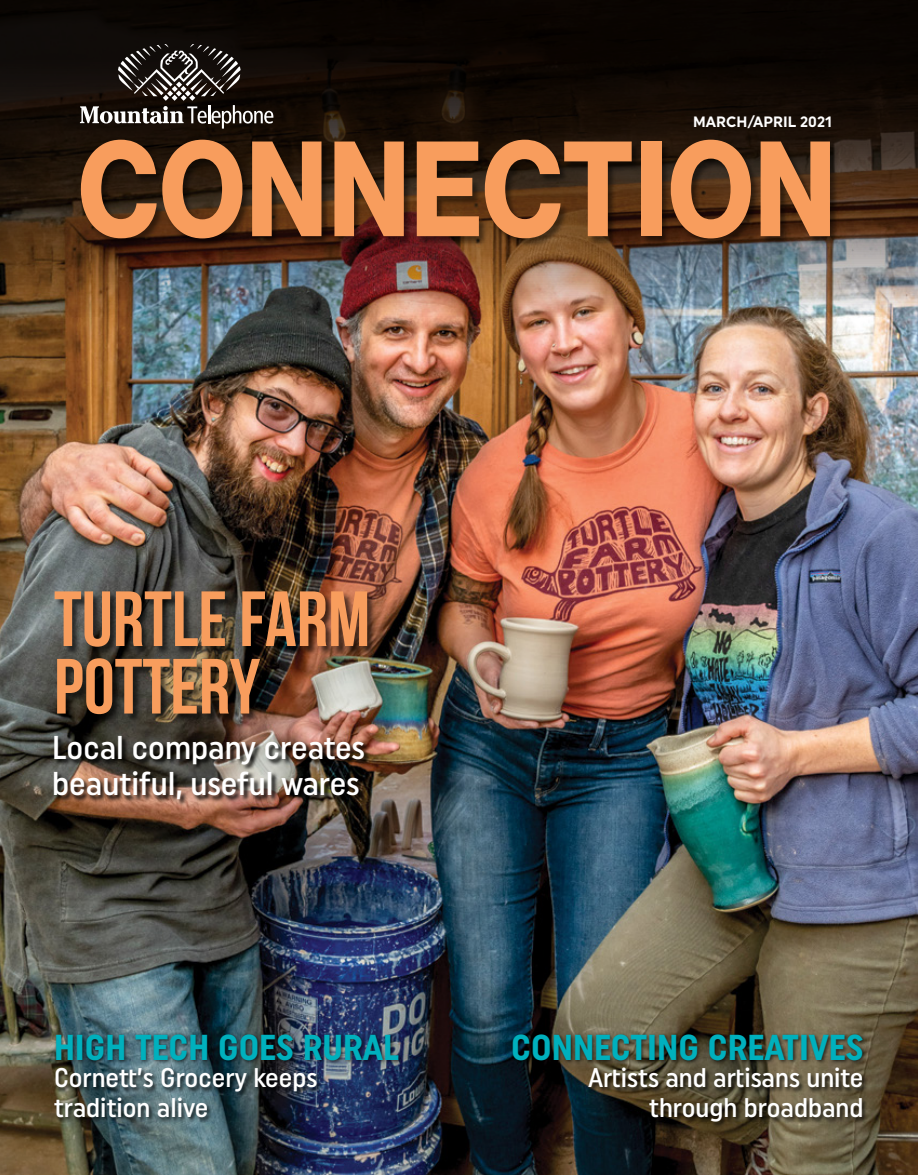
<style>
.page{position:relative;width:918px;height:1175px;background:#fff}
.page>*{position:absolute;margin:0;border:0;box-sizing:border-box;transform-origin:0 0}
.t1{font:132.3px "N Haas Grotesk DS Pro 75 Bd";letter-spacing:.015em;color:#f89d5d;scale:.86 1}
.t2{font:700 78px/67.5px "Bebas Neue";color:#f89d5d}
.t3{font:700 36px "Uniform Condensed";color:#00b0bd}
.t4{font:500 33px/36px "Uniform Condensed";color:#fff}
.t5{font:500 27px/30px "Uniform Condensed";color:#fff;text-align:right}
.t6{font:700 15px "Uniform";color:#fff;scale:.95 1}
</style>
<div class="page">
<img style="left:0;top:424px;width:918px;height:750px">
<img style="left:0;top:0;width:918px;height:424px">
<svg style="left:80px;top:44px;width:193px;height:87px;background:#37312d"></svg>
<div style="left:55px;top:592px;width:321px;height:131px;background:#000;opacity:.6"></div>
<div style="left:81px;top:141px;width:758px;height:106px;background:#000;opacity:.47"></div>
<img style="left:53px;top:735px;width:317px;height:71px">
<div style="left:511px;top:1031px;width:356px;height:33px;background:#000;opacity:.66"></div>
<div style="left:588px;top:1067px;width:280px;height:60px;background:#000;opacity:.75"></div>
<div style="left:54px;top:1067px;width:268px;height:56px;background:#000;opacity:.75"></div>
<div style="left:54px;top:1031px;width:349px;height:33px;background:#000;opacity:.66"></div>
<p class="t6" style="left:693px;top:113px;width:148px">MARCH/APRIL 2021</p>
<h1 class="t1" style="left:79px;top:112px;width:882px">CONNECTION</h1>
<h2 class="t2" style="left:54px;top:584px;width:318px">TURTLE FARM<br>POTTERY</h2>
<p class="t4" style="left:52px;top:729px;width:315px">Local company creates beautiful, useful wares</p>
<h3 class="t3" style="left:54px;top:1025px;width:346px">HIGH TECH GOES RURAL</h3>
<p class="t5" style="left:54px;top:1062px;width:265px;text-align:left">Cornett’s Grocery keeps tradition alive</p>
<h3 class="t3" style="left:511px;top:1025px;width:354px">CONNECTING CREATIVES</h3>
<p class="t5" style="left:589px;top:1062px;width:276px">Artists and artisans unite through broadband</p>
</div>
